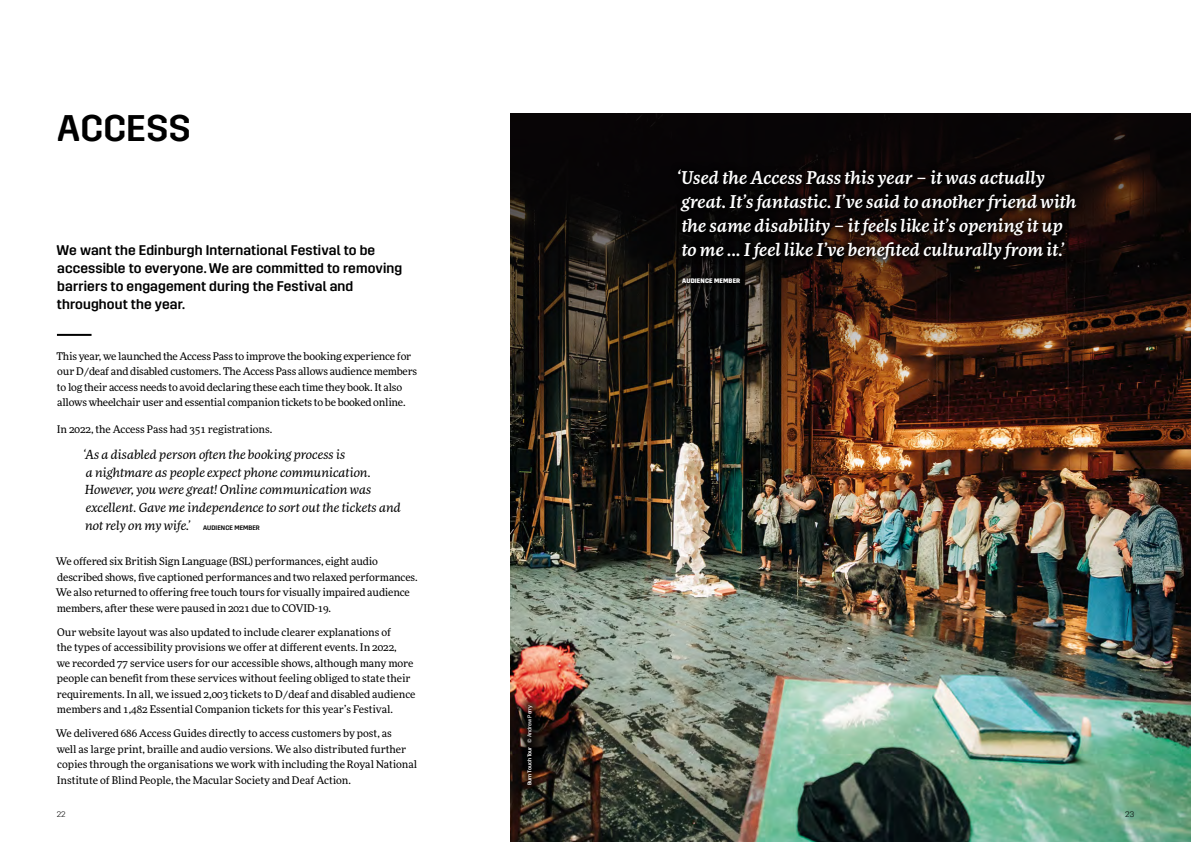
<style>
.page{position:relative;width:1191px;height:842px;background:#fff}
.page>*{position:absolute;margin:0;border:0;box-sizing:border-box;transform-origin:0 0}
.t1{font:500 37px "Trim";letter-spacing:.01em;color:#000}
.t2{font:italic 500 17.5px/24px "More Pro";color:#fff}
.t3{font:500 14px/18px "Trim";letter-spacing:.01em;color:#000}
.t4{font:italic 12.5px/17.7px "More Pro";color:#000}
.t5{font:10.5px/15.5px "More Pro";letter-spacing:-.01em;color:#000}
.t6{font:300 8px "Trim";color:#000}
.t7{font:700 6.5px "Trim";letter-spacing:.02em;color:#fff}
.t8{font:500 5.5px "Trim";color:#fff}
.s1{font-family:"Trim";font-weight:500;font-style:normal;font-size:6.5px}
.s2{font-weight:400}
</style>
<div class="page">
<img style="left:510px;top:472px;width:681px;height:370px">
<hr style="left:57px;top:334px;width:35px;height:2px;background:#000">
<div style="left:515px;top:693px;width:29px;height:103px;background:#000;opacity:.75"></div>
<img style="left:510px;top:113px;width:681px;height:359px">
<div style="left:669px;top:161px;width:415px;height:131px;background:#000;opacity:.75"></div>
<h1 class="t1" style="left:57px;top:107px;width:135px">ACCESS</h1>
<h3 class="t3" style="left:57px;top:242px;width:347px">We want the Edinburgh International Festival to be accessible to everyone. We are committed to removing barriers to engagement during the Festival and throughout the year.</h3>
<p class="t5" style="left:56px;top:348px;width:362px">This year, we launched the Access Pass to improve the booking experience for our D/deaf and disabled customers. The Access Pass allows audience members to log their access needs to avoid declaring these each time they book. It also allows wheelchair user and essential companion tickets to be booked online.</p>
<p class="t5" style="left:57px;top:421px;width:217px">In 2022, the Access Pass had 351 registrations.</p>
<p class="t4" style="left:83px;top:445px;width:319px">‘As a disabled person often the booking process is<br>a nightmare as people expect phone communication.<br>However, you were great! Online communication was excellent. Gave me independence to sort out the tickets and not rely on my wife.’ <span class="s1">AUDIENCE MEMBER</span></p>
<p class="t5" style="left:56px;top:553px;width:363px">We offered six British Sign Language (BSL) performances, eight audio described shows, five captioned performances and two relaxed performances.<br>We also returned to offering free touch tours for visually impaired audience members, after these were paused in 2021 due to COVID-19.</p>
<p class="t5" style="left:57px;top:624px;width:360px">Our website layout was also updated to include clearer explanations of<br>the types of accessibility provisions we offer at different events. In 2022,<br>we recorded 77 service users for our accessible shows, although many more people can benefit from these services without feeling obliged to state their requirements. In all, we issued 2,003 tickets to D/deaf and disabled audience members and 1,482 Essential Companion tickets for this year’s Festival.</p>
<p class="t5" style="left:56px;top:725px;width:363px">We delivered 686 Access Guides directly to access customers by post, as<br>well as large print, braille and audio versions. We also distributed further copies through the organisations we work with including the Royal National Institute of Blind People, the Macular Society and Deaf Action.</p>
<p class="t8" style="left:526px;top:785px;width:82px;rotate:-90deg">Burn Touch Tour <span class="s2">© Andrew Perry</span></p>
<h2 class="t2" style="left:677px;top:165px;width:401px">‘Used the Access Pass this year – it was actually great. It’s fantastic. I’ve said to another friend with the same disability – it feels like it’s opening it up to me ... I feel like I’ve benefited culturally from it.’</h2>
<p class="t7" style="left:682px;top:277px;width:60px">AUDIENCE MEMBER</p>
<p class="t6" style="left:57px;top:809px;width:10px">22</p>
<p class="t6" style="left:1125px;top:809px;width:11px">23</p>
</div>
